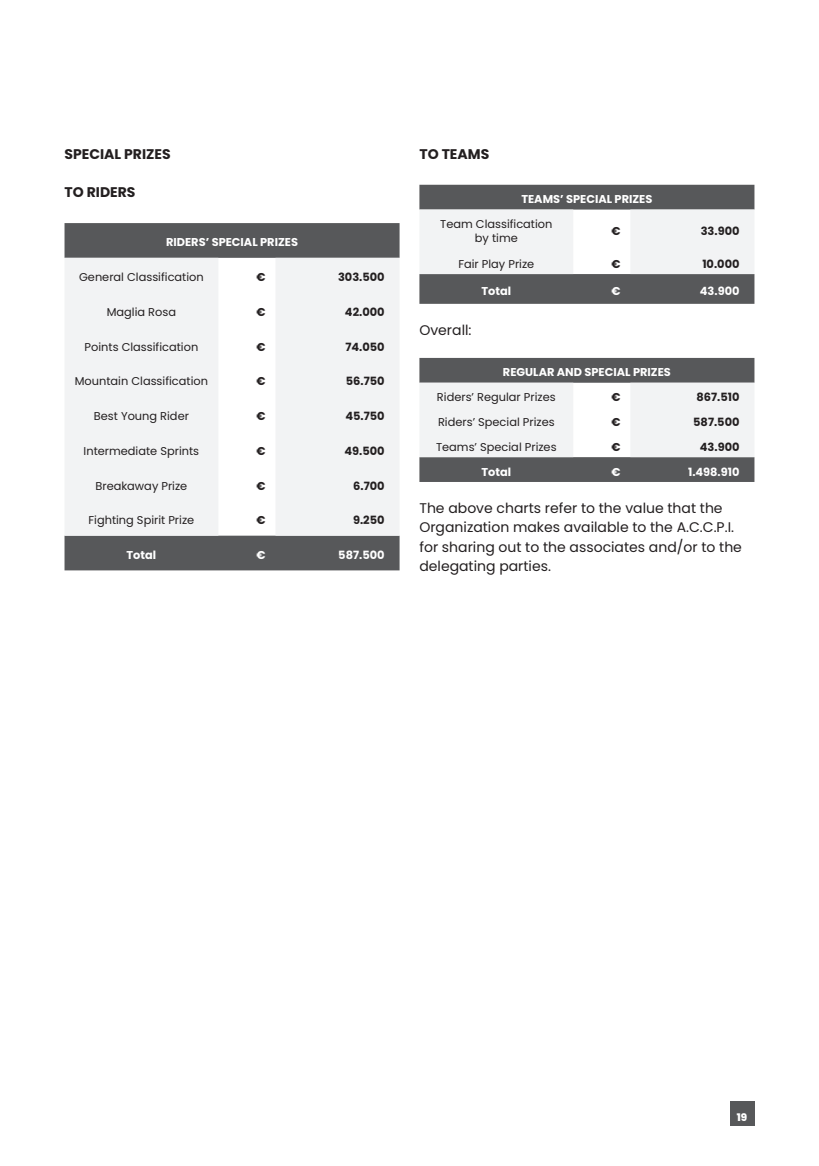
<style>
.page{position:relative;width:819px;height:1166px;background:#fff}
.page>*{position:absolute;margin:0;border:0;box-sizing:border-box;transform-origin:0 0}
.t1{font:14px/19.2px "Poppins";color:#231f20}
.t2{font:700 14px "Poppins";color:#231f20}
.t3{font:11.38px/14px "Poppins";color:#231f20;text-align:center}
.t4{font:700 11.38px "Poppins";color:#fff}
.t5{font:700 11.38px "Poppins";color:#231f20}
.t6{font:800 10.5px "Poppins";color:#fff}
</style>
<div class="page">
<div style="left:729px;top:1101px;width:25px;height:25px;background:#57585a"></div>
<div style="left:64px;top:223px;width:335px;height:347px;background:#57585a"></div>
<svg style="left:64px;top:258px;width:335px;height:278px;fill:#f2f3f4"></svg>
<div style="left:419px;top:185px;width:335px;height:119px;background:#57585a"></div>
<svg style="left:419px;top:210px;width:335px;height:64px"></svg>
<div style="left:419px;top:358px;width:335px;height:124px;background:#57585a"></div>
<svg style="left:419px;top:383px;width:335px;height:74px"></svg>
<p class="t2" style="left:64px;top:146px;width:108px">SPECIAL PRIZES</p>
<p class="t2" style="left:64px;top:184px;width:72px">TO RIDERS</p>
<p class="t4" style="left:166px;top:236px;width:133px">RIDERS’ SPECIAL PRIZES</p>
<p class="t3" style="left:79px;top:270px;width:126px">General Classification</p>
<p class="t5" style="left:256px;top:271px;width:11px">€</p>
<p class="t5" style="left:338px;top:271px;width:48px">303.500</p>
<p class="t3" style="left:107px;top:305px;width:71px">Maglia Rosa</p>
<p class="t5" style="left:256px;top:305px;width:11px">€</p>
<p class="t5" style="left:345px;top:305px;width:41px">42.000</p>
<p class="t3" style="left:85px;top:340px;width:115px">Points Classification</p>
<p class="t5" style="left:256px;top:340px;width:11px">€</p>
<p class="t5" style="left:345px;top:340px;width:41px">74.050</p>
<p class="t3" style="left:75px;top:374px;width:135px">Mountain Classification</p>
<p class="t5" style="left:256px;top:375px;width:11px">€</p>
<p class="t5" style="left:346px;top:375px;width:40px">56.750</p>
<p class="t3" style="left:94px;top:409px;width:97px">Best Young Rider</p>
<p class="t5" style="left:256px;top:409px;width:11px">€</p>
<p class="t5" style="left:345px;top:409px;width:41px">45.750</p>
<p class="t3" style="left:84px;top:444px;width:117px">Intermediate Sprints</p>
<p class="t5" style="left:256px;top:444px;width:11px">€</p>
<p class="t5" style="left:344px;top:444px;width:42px">49.500</p>
<p class="t3" style="left:95px;top:479px;width:93px">Breakaway Prize</p>
<p class="t5" style="left:256px;top:479px;width:11px">€</p>
<p class="t5" style="left:353px;top:479px;width:33px">6.700</p>
<p class="t3" style="left:88px;top:513px;width:107px">Fighting Spirit Prize</p>
<p class="t5" style="left:256px;top:514px;width:11px">€</p>
<p class="t5" style="left:353px;top:514px;width:33px">9.250</p>
<p class="t4" style="left:126px;top:548px;width:31px">Total</p>
<p class="t4" style="left:256px;top:548px;width:11px">€</p>
<p class="t4" style="left:338px;top:548px;width:48px">587.500</p>
<p class="t2" style="left:419px;top:146px;width:71px">TO TEAMS</p>
<p class="t4" style="left:521px;top:193px;width:132px">TEAMS’ SPECIAL PRIZES</p>
<p class="t3" style="left:440px;top:217px;width:114px">Team Classification by time</p>
<p class="t5" style="left:611px;top:225px;width:11px">€</p>
<p class="t5" style="left:700px;top:225px;width:40px">33.900</p>
<p class="t3" style="left:458px;top:257px;width:77px">Fair Play Prize</p>
<p class="t5" style="left:611px;top:257px;width:11px">€</p>
<p class="t5" style="left:702px;top:257px;width:39px">10.000</p>
<p class="t4" style="left:481px;top:284px;width:31px">Total</p>
<p class="t4" style="left:611px;top:284px;width:11px">€</p>
<p class="t4" style="left:699px;top:284px;width:41px">43.900</p>
<p class="t1" style="left:419px;top:321px;width:54px">Overall:</p>
<p class="t4" style="left:503px;top:366px;width:169px">REGULAR AND SPECIAL PRIZES</p>
<p class="t3" style="left:437px;top:390px;width:120px">Riders’ Regular Prizes</p>
<p class="t5" style="left:611px;top:390px;width:11px">€</p>
<p class="t5" style="left:696px;top:390px;width:44px">867.510</p>
<p class="t3" style="left:438px;top:415px;width:118px">Riders’ Special Prizes</p>
<p class="t5" style="left:611px;top:415px;width:11px">€</p>
<p class="t5" style="left:693px;top:415px;width:48px">587.500</p>
<p class="t3" style="left:436px;top:440px;width:122px">Teams’ Special Prizes</p>
<p class="t5" style="left:611px;top:440px;width:11px">€</p>
<p class="t5" style="left:700px;top:440px;width:41px">43.900</p>
<p class="t4" style="left:481px;top:465px;width:31px">Total</p>
<p class="t4" style="left:611px;top:465px;width:11px">€</p>
<p class="t4" style="left:688px;top:465px;width:53px">1.498.910</p>
<p class="t1" style="left:419px;top:499px;width:324px">The above charts refer to the value that the Organization makes available to the A.C.C.P.I. for sharing out to the associates and/or to the delegating parties.</p>
<p class="t6" style="left:736px;top:1111px;width:12px">19</p>
</div>
